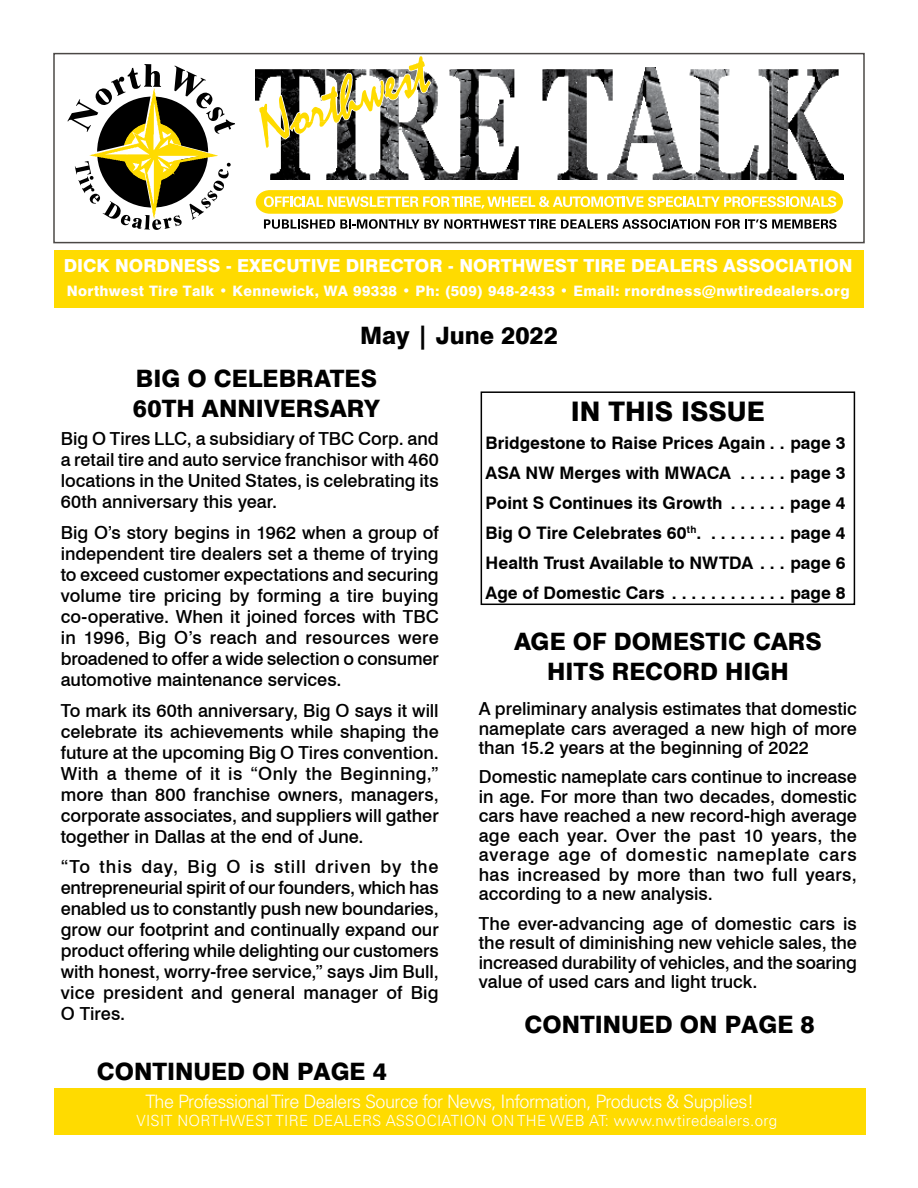
<style>
.page{position:relative;width:918px;height:1188px;background:#fff}
.page>*{position:absolute;margin:0;border:0;box-sizing:border-box;transform-origin:0 0}
.t1{font:800 27px "Swiss 721 BT";color:#000}
.t2{font:800 24px/30px "Swiss 721 BT";color:#000}
.t3{font:300 18.45px "Univers";letter-spacing:-.03em;color:#fff}
.t4{font:500 18px/21px "Swiss 721 BT";color:#000;text-align:justify}
.t5{font:800 18px "Swiss 721 BT";color:#fff}
.t6{font:700 17.25px/30px "Swiss 721 BT";color:#000;text-align:justify}
.t7{font:300 15.45px "Univers";letter-spacing:.02em;color:#fff}
.t8{font:800 14.4px "Swiss 721 BT";letter-spacing:.025em;color:#fff}
</style>
<div class="page">
<div style="left:54px;top:250px;width:809px;height:58px;background:#ffdb00"></div>
<div style="left:54px;top:1088px;width:811px;height:47px;background:#ffdb00"></div>
<div style="left:481px;top:391px;width:374px;height:214px;border:2px solid #000"></div>
<div style="left:53px;top:53px;width:812px;height:190px;border:2px solid #4b4846"></div>
<svg style="left:255px;top:53px;width:589px;height:176px"></svg>
<svg style="left:67px;top:64px;width:168px;height:166px"></svg>
<p class="t5" style="left:64px;top:255px;width:790px">DICK NORDNESS - EXECUTIVE DIRECTOR - NORTHWEST TIRE DEALERS ASSOCIATION</p>
<p class="t8" style="left:67px;top:282px;width:784px">Northwest Tire Talk • Kennewick, WA 99338 • Ph: (509) 948-2433 • Email: rnordness@nwtiredealers.org</p>
<h2 class="t2" style="left:360px;top:320px;width:199px">May | June 2022</h2>
<h2 class="t2" style="left:133px;top:363px;width:249px">BIG O CELEBRATES<br>60TH ANNIVERSARY</h2>
<p class="t4" style="left:61px;top:428px;width:380px">Big O Tires LLC, a subsidiary of TBC Corp. and a retail tire and auto service franchisor with 460 locations in the United States, is celebrating its 60th anniversary this year.</p>
<p class="t4" style="left:61px;top:522px;width:380px">Big O’s story begins in 1962 when a group of independent tire dealers set a theme of trying to exceed customer expectations and securing volume tire pricing by forming a tire buying co-operative. When it joined forces with TBC in 1996, Big O’s reach and resources were broadened to offer a wide selection o consumer automotive maintenance services.</p>
<p class="t4" style="left:61px;top:699px;width:380px">To mark its 60th anniversary, Big O says it will celebrate its achievements while shaping the future at the upcoming Big O Tires convention.<br>With a theme of it is “Only the Beginning,” more than 800 franchise owners, managers, corporate associates, and suppliers will gather together in Dallas at the end of June.</p>
<p class="t4" style="left:61px;top:856px;width:380px">“To this day, Big O is still driven by the entrepreneurial spirit of our founders, which has enabled us to constantly push new boundaries, grow our footprint and continually expand our product offering while delighting our customers with honest, worry-free service,” says Jim Bull, vice president and general manager of Big O Tires.</p>
<h2 class="t2" style="left:97px;top:1056px;width:292px">CONTINUED ON PAGE 4</h2>
<h1 class="t1" style="left:571px;top:395px;width:195px">IN THIS ISSUE</h1>
<p class="t6" style="left:486px;top:428px;width:362px">Bridgestone to Raise Prices Again . . page 3<br>ASA NW Merges with MWACA . . . . . page 3<br>Point S Continues its Growth . . . . . . page 4<br>Big O Tire Celebrates 60<sup>th</sup>. . . . . . . . . page 4<br>Health Trust Available to NWTDA . . . page 6<br>Age of Domestic Cars . . . . . . . . . . . . page 8</p>
<h2 class="t2" style="left:514px;top:626px;width:309px;text-align:center">AGE OF DOMESTIC CARS<br>HITS RECORD HIGH</h2>
<p class="t4" style="left:479px;top:699px;width:380px;line-height:19.5px">A preliminary analysis estimates that domestic nameplate cars averaged a new high of more than 15.2 years at the beginning of 2022</p>
<p class="t4" style="left:479px;top:767px;width:380px;line-height:19.5px">Domestic nameplate cars continue to increase in age. For more than two decades, domestic cars have reached a new record-high average age each year. Over the past 10 years, the average age of domestic nameplate cars has increased by more than two full years, according to a new analysis.</p>
<p class="t4" style="left:479px;top:913px;width:380px;line-height:19.5px">The ever-advancing age of domestic cars is the result of diminishing new vehicle sales, the increased durability of vehicles, and the soaring value of used cars and light truck.</p>
<h2 class="t2" style="left:525px;top:1009px;width:292px">CONTINUED ON PAGE 8</h2>
<p class="t3" style="left:146px;top:1090px;width:610px">The Professional Tire Dealers Source for News, Information, Products &amp; Supplies!</p>
<p class="t7" style="left:137px;top:1112px;width:642px">VISIT NORTHWEST TIRE DEALERS ASSOCIATION ON THE WEB AT: www.nwtiredealers.org</p>
</div>
